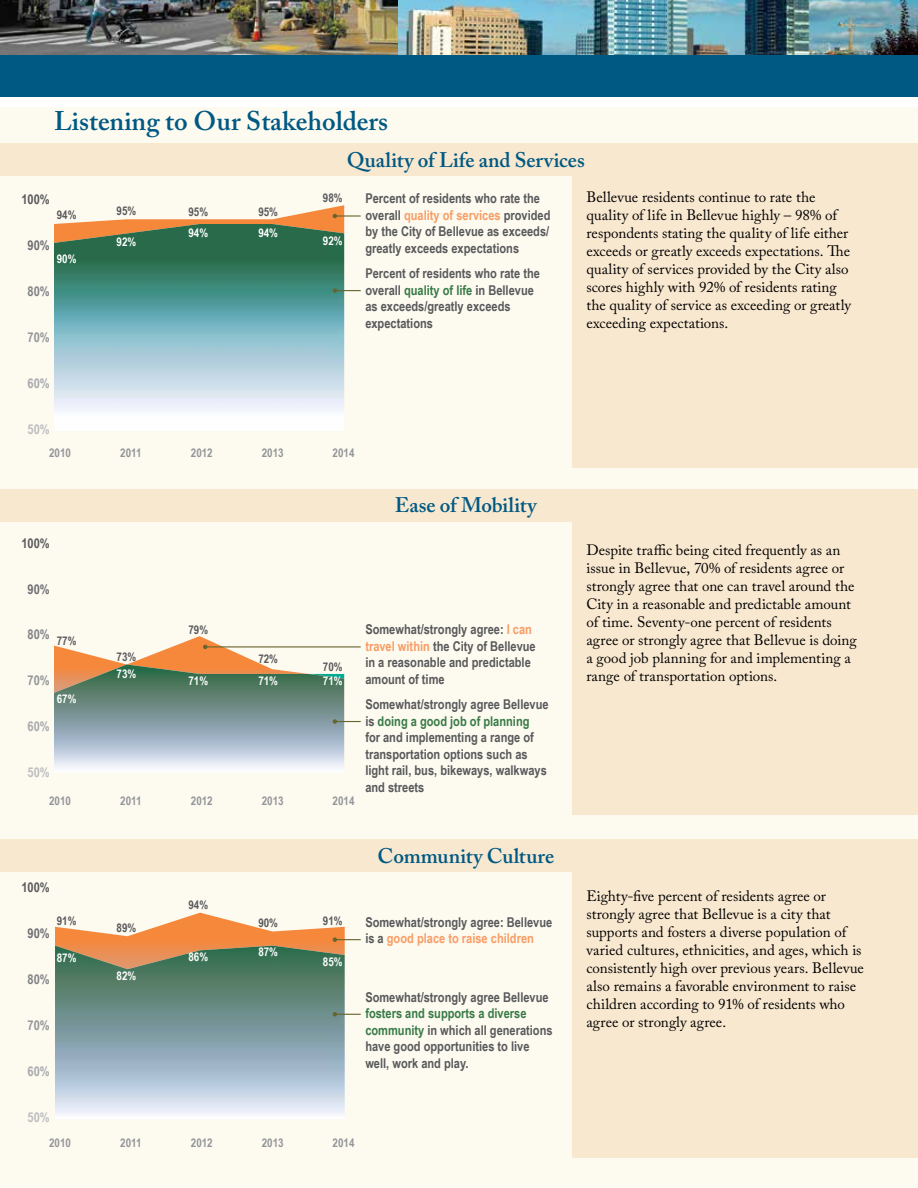
<style>
.page{position:relative;width:918px;height:1188px;background:#fff}
.page>*{position:absolute;margin:0;border:0;box-sizing:border-box;transform-origin:0 0}
.t1{font:600 26.85px "Adobe Caslon Pro";color:#005983}
.t2{font:600 21px "Adobe Caslon Pro";letter-spacing:.005em;color:#005983}
.t3{font:15px/18px "Adobe Caslon Pro";color:#000}
.t4{font:700 13.5px/16.5px "Arial Narrow";color:#58595b}
.t5{font:700 13.5px "Arial Narrow";color:#bcbec0}
.t6{font:700 13.5px "Arial Narrow";color:#a7a9ac}
.t7{font:700 13.5px "Arial Narrow";color:#939598}
.t8{font:700 13.5px "Arial Narrow";color:#808285}
.t9{font:700 13.5px "Arial Narrow";color:#6d6e71}
.t10{font:700 12px "Arial Narrow";color:#939598}
.t11{font:700 12px "Arial Narrow";color:#58595b}
.t12{font:700 12px "Arial Narrow";color:#fff}
.s1{color:#f89d65}
.s2{color:#387b46}
</style>
<div class="page">
<img style="left:0;top:0;width:399px;height:55px">
<img style="left:399px;top:0;width:519px;height:55px">
<div style="left:0;top:55px;width:918px;height:42px;background:#005983"></div>
<div style="left:0;top:108px;width:918px;height:1080px;background:#fdfaf0"></div>
<img style="left:55px;top:205px;width:289px;height:19px">
<img style="left:54px;top:224px;width:290px;height:207px">
<img style="left:54px;top:636px;width:255px;height:28px">
<img style="left:54px;top:664px;width:290px;height:108px">
<img style="left:55px;top:913px;width:290px;height:33px">
<img style="left:55px;top:946px;width:290px;height:173px">
<hr style="left:335px;top:215px;width:26px;height:2px;background:#67652f">
<svg style="left:333px;top:214px;width:4px;height:4px"></svg>
<svg style="left:333px;top:937px;width:28px;height:5px"></svg>
<hr style="left:205px;top:646px;width:156px;height:1px;background:#67652f">
<svg style="left:203px;top:645px;width:5px;height:4px"></svg>
<svg style="left:333px;top:288px;width:28px;height:5px"></svg>
<svg style="left:333px;top:1012px;width:28px;height:5px"></svg>
<svg style="left:333px;top:719px;width:28px;height:5px"></svg>
<div style="left:573px;top:170px;width:345px;height:298px;background:#f9e8d0"></div>
<div style="left:0;top:143px;width:918px;height:33px;background:#f9e8d0"></div>
<div style="left:0;top:489px;width:918px;height:33px;background:#f9e8d0"></div>
<div style="left:0;top:839px;width:918px;height:33px;background:#f9e8d0"></div>
<div style="left:573px;top:864px;width:345px;height:294px;background:#f9e8d0"></div>
<div style="left:573px;top:515px;width:345px;height:299px;background:#f9e8d0"></div>
<h1 class="t1" style="left:54px;top:105px;width:336px">Listening to Our Stakeholders</h1>
<p class="t4" style="left:21px;top:191px;width:30px">100%</p>
<p class="t11" style="left:57px;top:206px;width:21px">94%</p>
<p class="t9" style="left:28px;top:235px;width:24px">90%</p>
<p class="t12" style="left:57px;top:250px;width:21px">90%</p>
<p class="t8" style="left:28px;top:281px;width:24px">80%</p>
<p class="t7" style="left:28px;top:327px;width:24px">70%</p>
<p class="t6" style="left:28px;top:373px;width:24px">60%</p>
<p class="t5" style="left:28px;top:419px;width:24px">50%</p>
<p class="t10" style="left:49px;top:444px;width:23px">2010</p>
<p class="t4" style="left:21px;top:534px;width:30px">100%</p>
<p class="t9" style="left:28px;top:579px;width:24px">90%</p>
<p class="t8" style="left:28px;top:624px;width:24px">80%</p>
<p class="t11" style="left:57px;top:632px;width:21px">77%</p>
<p class="t7" style="left:28px;top:670px;width:24px">70%</p>
<p class="t12" style="left:57px;top:689px;width:21px">67%</p>
<p class="t6" style="left:28px;top:716px;width:24px">60%</p>
<p class="t5" style="left:28px;top:762px;width:24px">50%</p>
<p class="t10" style="left:49px;top:792px;width:23px">2010</p>
<p class="t11" style="left:117px;top:201px;width:21px">95%</p>
<p class="t12" style="left:117px;top:233px;width:21px">92%</p>
<p class="t10" style="left:120px;top:444px;width:23px">2011</p>
<p class="t11" style="left:117px;top:647px;width:21px">73%</p>
<p class="t12" style="left:117px;top:665px;width:21px">73%</p>
<p class="t10" style="left:120px;top:792px;width:23px">2011</p>
<p class="t11" style="left:188px;top:203px;width:21px">95%</p>
<p class="t12" style="left:188px;top:223px;width:21px">94%</p>
<p class="t11" style="left:258px;top:203px;width:21px">95%</p>
<p class="t12" style="left:258px;top:223px;width:21px">94%</p>
<h2 class="t2" style="left:347px;top:147px;width:240px">Quality of Life and Services</h2>
<p class="t11" style="left:323px;top:188px;width:21px">98%</p>
<p class="t12" style="left:323px;top:232px;width:21px">92%</p>
<p class="t4" style="left:365px;top:189px;width:187px">Percent of residents who rate the overall <span class="s1">quality of services</span> provided by the City of Bellevue as exceeds/ greatly exceeds expectations</p>
<p class="t4" style="left:365px;top:264px;width:176px">Percent of residents who rate the overall <span class="s2">quality of life</span> in Bellevue as exceeds/greatly exceeds expectations</p>
<p class="t3" style="left:586px;top:188px;width:266px">Bellevue residents continue to rate the quality of life in Bellevue highly – 98% of respondents stating the quality of life either exceeds or greatly exceeds expectations. The quality of services provided by the City also scores highly with 92% of residents rating the quality of service as exceeding or greatly exceeding expectations.</p>
<p class="t10" style="left:191px;top:444px;width:23px">2012</p>
<p class="t10" style="left:262px;top:444px;width:23px">2013</p>
<p class="t10" style="left:333px;top:444px;width:23px">2014</p>
<h2 class="t2" style="left:395px;top:493px;width:143px">Ease of Mobility</h2>
<p class="t11" style="left:188px;top:621px;width:21px">79%</p>
<p class="t12" style="left:188px;top:672px;width:21px">71%</p>
<p class="t11" style="left:258px;top:649px;width:21px">72%</p>
<p class="t12" style="left:258px;top:672px;width:21px">71%</p>
<p class="t11" style="left:323px;top:658px;width:21px">70%</p>
<p class="t12" style="left:323px;top:672px;width:21px">71%</p>
<p class="t4" style="left:365px;top:620px;width:172px">Somewhat/strongly agree: <span class="s1">I can travel within</span> the City of Bellevue in a reasonable and predictable amount of time</p>
<p class="t3" style="left:586px;top:541px;width:272px">Despite traffic being cited frequently as an issue in Bellevue, 70% of residents agree or strongly agree that one can travel around the City in a reasonable and predictable amount of time. Seventy-one percent of residents agree or strongly agree that Bellevue is doing a good job planning for and implementing a range of transportation options.</p>
<p class="t4" style="left:365px;top:695px;width:185px">Somewhat/strongly agree Bellevue is <span class="s2">doing a good job of planning<br></span>for and implementing a range of transportation options such as light rail, bus, bikeways, walkways and streets</p>
<p class="t10" style="left:191px;top:792px;width:23px">2012</p>
<p class="t10" style="left:262px;top:792px;width:23px">2013</p>
<p class="t10" style="left:333px;top:792px;width:23px">2014</p>
<h2 class="t2" style="left:378px;top:844px;width:178px">Community Culture</h2>
<p class="t4" style="left:21px;top:879px;width:30px">100%</p>
<p class="t11" style="left:188px;top:895px;width:21px">94%</p>
<p class="t11" style="left:57px;top:912px;width:21px">91%</p>
<p class="t11" style="left:323px;top:912px;width:21px">91%</p>
<p class="t11" style="left:258px;top:913px;width:21px">90%</p>
<p class="t11" style="left:117px;top:919px;width:21px">89%</p>
<p class="t9" style="left:28px;top:923px;width:24px">90%</p>
<p class="t12" style="left:57px;top:949px;width:21px">87%</p>
<p class="t8" style="left:28px;top:969px;width:24px">80%</p>
<p class="t7" style="left:28px;top:1015px;width:24px">70%</p>
<p class="t6" style="left:28px;top:1061px;width:24px">60%</p>
<p class="t12" style="left:117px;top:967px;width:21px">82%</p>
<p class="t12" style="left:188px;top:948px;width:21px">86%</p>
<p class="t12" style="left:258px;top:943px;width:21px">87%</p>
<p class="t12" style="left:323px;top:952px;width:21px">85%</p>
<p class="t4" style="left:365px;top:913px;width:189px">Somewhat/strongly agree: Bellevue is a <span class="s1">good place to raise children</span></p>
<p class="t4" style="left:365px;top:988px;width:185px">Somewhat/strongly agree Bellevue</p>
<p class="t4" style="left:365px;top:1005px;width:189px"><span class="s2">fosters and supports a diverse community</span> in which all generations have good opportunities to live well, work and play.</p>
<p class="t5" style="left:28px;top:1107px;width:24px">50%</p>
<p class="t10" style="left:49px;top:1134px;width:23px">2010</p>
<p class="t10" style="left:120px;top:1134px;width:23px">2011</p>
<p class="t10" style="left:191px;top:1134px;width:23px">2012</p>
<p class="t10" style="left:262px;top:1134px;width:23px">2013</p>
<p class="t10" style="left:333px;top:1134px;width:23px">2014</p>
<p class="t3" style="left:586px;top:887px;width:279px">Eighty-five percent of residents agree or strongly agree that Bellevue is a city that supports and fosters a diverse population of varied cultures, ethnicities, and ages, which is consistently high over previous years. Bellevue also remains a favorable environment to raise children according to 91% of residents who agree or strongly agree.</p>
</div>
